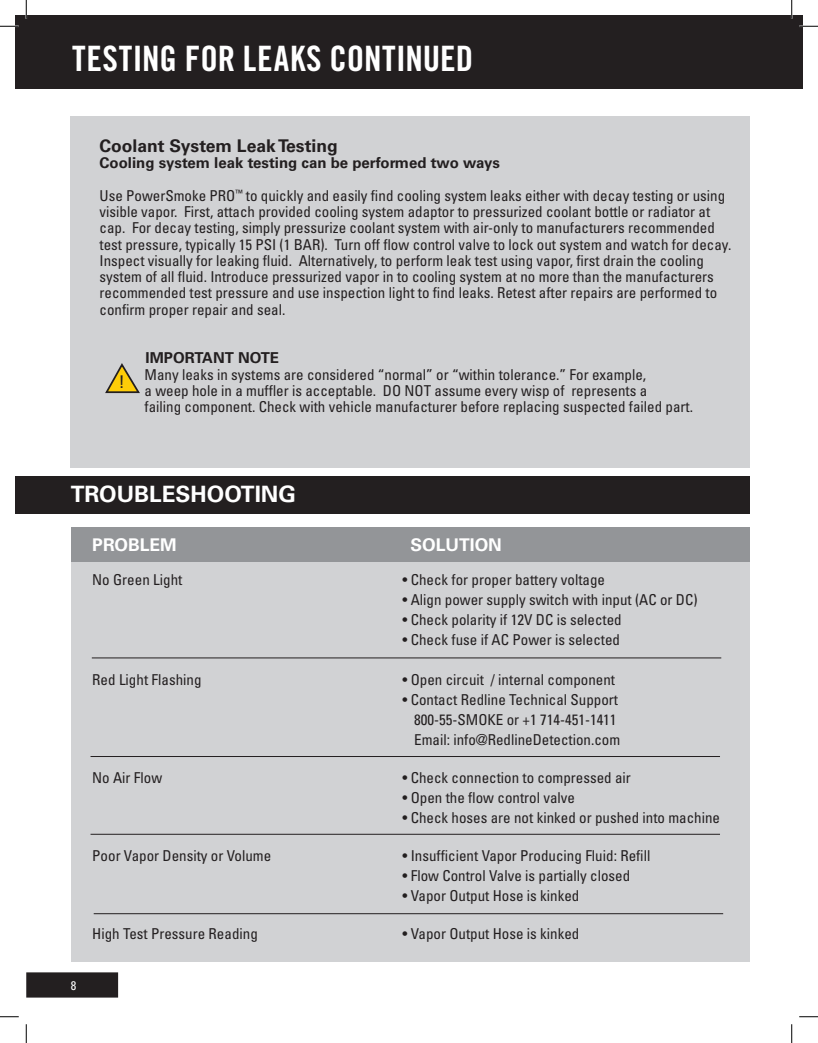
<style>
.page{position:relative;width:818px;height:1043px;background:#fff}
.page>*{position:absolute;margin:0;border:0;box-sizing:border-box;transform-origin:0 0}
.t1{font:35px "Trade Gothic LT Std Bd Cn 20";letter-spacing:.005em;color:#fff}
.t2{font:700 22.5px "Univers LT Std";color:#fff}
.t3{font:700 17.5px "Univers LT Std";color:#231f20}
.t4{font:700 17.5px "Univers LT Std";color:#fff}
.t5{font:condensed 17.5px "Univers LT Std";color:#231f20}
.t6{font:condensed 15px/16.2px "Univers LT Std";color:#231f20}
.t7{font:700 15px "Univers LT Std";color:#231f20}
.t8{font:condensed 12.5px "Univers LT Std";color:#fff}
.s1{font-weight:700;font-stretch:normal}
</style>
<div class="page">
<div style="left:71px;top:527px;width:678px;height:434px;background:#d1d2d4"></div>
<div style="left:15px;top:15px;width:787px;height:73px;background:#231f20"></div>
<div style="left:27px;top:973px;width:90px;height:23px;background:#231f20"></div>
<div style="left:26px;top:972px;width:92px;height:25px;border:1px solid #231f20"></div>
<div style="left:15px;top:476px;width:734px;height:38px;background:#231f20"></div>
<hr style="left:92px;top:657px;width:629px;height:1px;background:#231f20">
<hr style="left:90px;top:756px;width:630px;height:1px;background:#231f20">
<hr style="left:90px;top:834px;width:630px;height:1px;background:#231f20">
<hr style="left:94px;top:913px;width:629px;height:1px;background:#231f20">
<div style="left:71px;top:116px;width:678px;height:351px;background:#d1d2d4"></div>
<svg style="left:105px;top:363px;width:35px;height:31px"></svg>
<div style="left:71px;top:527px;width:678px;height:34px;background:#939598"></div>
<svg style="left:0;top:25px;width:19px;height:2px"></svg>
<svg style="left:799px;top:25px;width:19px;height:2px"></svg>
<svg style="left:0;top:1016px;width:19px;height:1px"></svg>
<svg style="left:799px;top:1016px;width:19px;height:1px"></svg>
<svg style="left:25px;top:0;width:2px;height:19px"></svg>
<svg style="left:25px;top:1024px;width:2px;height:18px"></svg>
<svg style="left:790px;top:0;width:2px;height:19px"></svg>
<svg style="left:791px;top:1024px;width:1px;height:18px"></svg>
<h1 class="t1" style="left:72px;top:38px;width:403px">TESTING FOR LEAKS CONTINUED</h1>
<p class="t3" style="left:99px;top:136px;width:240px">Coolant System Leak Testing</p>
<p class="t6" style="left:99px;top:146px;width:627px;line-height:32.5px"><span class="s1">Cooling system leak testing can be performed two ways<br></span>Use PowerSmoke PRO<sup>™</sup> to quickly and easily find cooling system leaks either with decay testing or using</p>
<p class="t6" style="left:99px;top:203px;width:633px">visible vapor. First, attach provided cooling system adaptor to pressurized coolant bottle or radiator at cap. For decay testing, simply pressurize coolant system with air-only to manufacturers recommended test pressure, typically 15 PSI (1 BAR). Turn off flow control valve to lock out system and watch for decay.<br>Inspect visually for leaking fluid. Alternatively, to perform leak test using vapor, first drain the cooling system of all fluid. Introduce pressurized vapor in to cooling system at no more than the manufacturers recommended test pressure and use inspection light to find leaks. Retest after repairs are performed to confirm proper repair and seal.</p>
<p class="t7" style="left:145px;top:349px;width:135px">IMPORTANT NOTE</p>
<p class="t6" style="left:144px;top:366px;width:550px">Many leaks in systems are considered “normal” or “within tolerance.” For example,<br>a weep hole in a muffler is acceptable. DO NOT assume every wisp of represents a<br>failing component. Check with vehicle manufacturer before replacing suspected failed part.</p>
<p class="t5" style="left:119px;top:370px;width:7px">!</p>
<h2 class="t2" style="left:71px;top:481px;width:227px">TROUBLESHOOTING</h2>
<p class="t8" style="left:71px;top:977px;width:7px">8</p>
<p class="t4" style="left:92px;top:535px;width:86px">PROBLEM</p>
<p class="t4" style="left:410px;top:535px;width:93px">SOLUTION</p>
<p class="t6" style="left:92px;top:571px;width:91px">No Green Light</p>
<p class="t6" style="left:402px;top:571px;width:204px">• Check for proper battery voltage</p>
<p class="t6" style="left:402px;top:591px;width:296px">• Align power supply switch with input (AC or DC)</p>
<p class="t6" style="left:402px;top:611px;width:221px">• Check polarity if 12V DC is selected</p>
<p class="t6" style="left:402px;top:631px;width:219px">• Check fuse if AC Power is selected</p>
<p class="t6" style="left:92px;top:671px;width:111px">Red Light Flashing</p>
<p class="t6" style="left:402px;top:671px;width:214px">• Open circuit / internal component</p>
<p class="t6" style="left:414px;top:689px;width:207px;line-height:20px;text-indent:-12px">• Contact Redline Technical Support<br>800-55-SMOKE or +1 714-451-1411<br>Email: info@RedlineDetection.com</p>
<p class="t6" style="left:92px;top:769px;width:71px">No Air Flow</p>
<p class="t6" style="left:402px;top:769px;width:230px">• Check connection to compressed air</p>
<p class="t6" style="left:402px;top:789px;width:174px">• Open the flow control valve</p>
<p class="t6" style="left:402px;top:809px;width:319px">• Check hoses are not kinked or pushed into machine</p>
<p class="t6" style="left:92px;top:847px;width:180px">Poor Vapor Density or Volume</p>
<p class="t6" style="left:402px;top:847px;width:249px">• Insufficient Vapor Producing Fluid: Refill</p>
<p class="t6" style="left:402px;top:867px;width:229px">• Flow Control Valve is partially closed</p>
<p class="t6" style="left:402px;top:887px;width:178px">• Vapor Output Hose is kinked</p>
<p class="t6" style="left:92px;top:925px;width:167px">High Test Pressure Reading</p>
<p class="t6" style="left:402px;top:925px;width:178px">• Vapor Output Hose is kinked</p>
</div>
